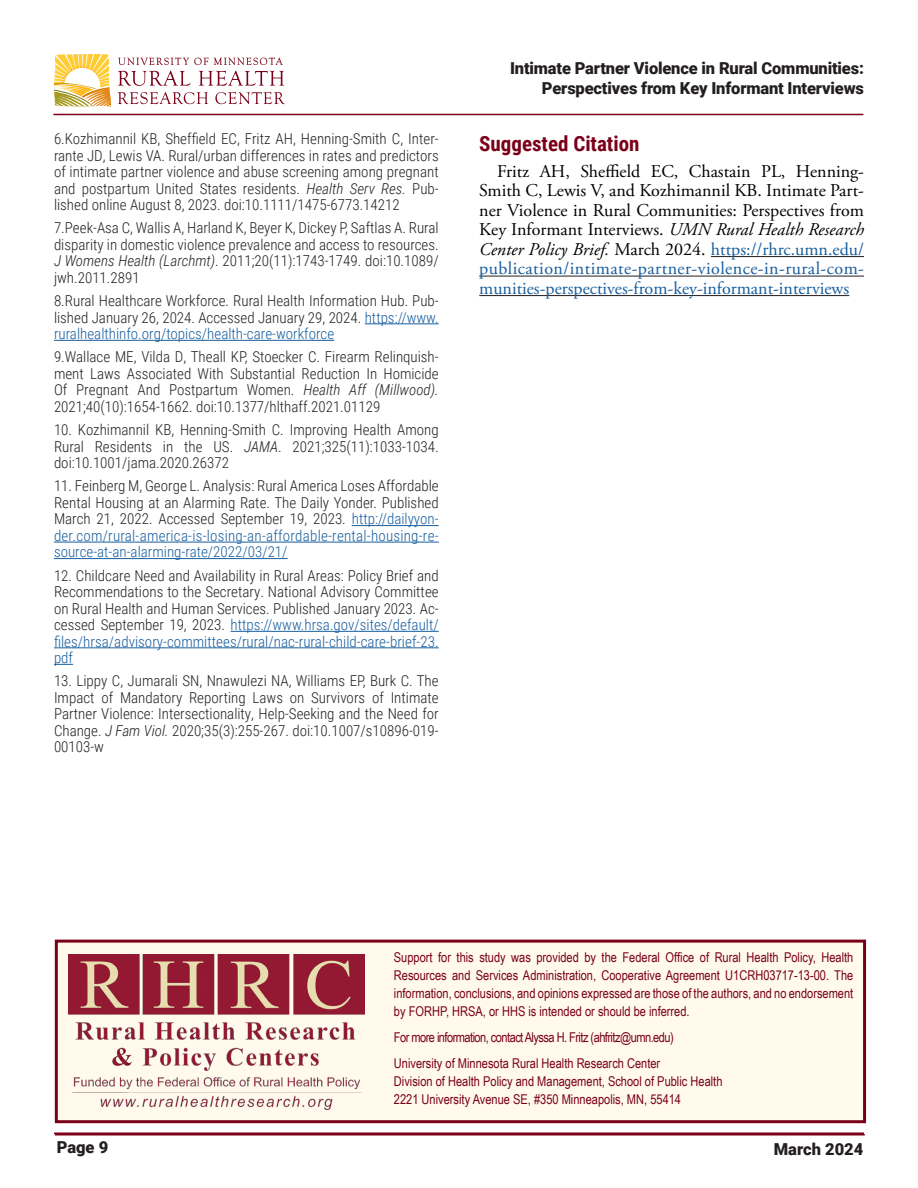
<style>
.page{position:relative;width:918px;height:1188px;background:#fff}
.page>*{position:absolute;margin:0;border:0;box-sizing:border-box;transform-origin:0 0}
.Section_header{font:700 21px "Roboto Condensed";color:#7a0019}
.t1{font:18px/19.5px "Adobe Garamond Pro";color:#000;text-align:justify}
.t2{font:900 16.5px/19.5px "Roboto";letter-spacing:-.01em;color:#231f20;text-align:right}
.Section_header-2{font:300 15px/16.5px "Roboto Condensed";color:#231f20;text-align:justify}
.t3{font:13.5px/18px "Arial Narrow";color:#7a0019;text-align:justify}
.t4{font:13.5px "Arial Narrow";letter-spacing:-.04em;color:#7a0019}
.s1{font-style:italic}
.s2{color:#175d9e}
</style>
<div class="page">
<hr style="left:365px;top:323px;width:74px;height:1px;background:#175d9e">
<hr style="left:54px;top:340px;width:280px;height:1px;background:#175d9e">
<hr style="left:352px;top:525px;width:87px;height:1px;background:#175d9e">
<hr style="left:54px;top:542px;width:385px;height:1px;background:#175d9e">
<hr style="left:54px;top:558px;width:234px;height:1px;background:#175d9e">
<hr style="left:231px;top:631px;width:208px;height:1px;background:#175d9e">
<hr style="left:54px;top:647px;width:385px;height:1px;background:#175d9e">
<svg style="left:54px;top:664px;width:19px;height:1px"></svg>
<hr style="left:711px;top:256px;width:153px;height:1px;background:#231f20">
<hr style="left:479px;top:276px;width:385px;height:1px;background:#231f20">
<hr style="left:479px;top:295px;width:370px;height:1px;background:#231f20">
<div style="left:55px;top:940px;width:811px;height:183px;background:#fffaeb;border:3px solid #7a0019"></div>
<img style="left:68px;top:954px;width:296px;height:156px">
<hr style="left:53px;top:114px;width:810px;height:1px;background:#7a0019">
<hr style="left:55px;top:1134px;width:810px;height:2px;background:#7a0019">
<svg style="left:118px;top:92px;width:90px;height:12px"></svg>
<svg style="left:215px;top:92px;width:70px;height:12px"></svg>
<svg style="left:118px;top:58px;width:166px;height:28px"></svg>
<svg style="left:54px;top:54px;width:57px;height:53px"></svg>
<hr style="left:54px;top:1132px;width:810px;height:2px;background:#7a0019">
<p class="Section_header-2" style="left:54px;top:130px;width:386px">6.Kozhimannil KB, Sheffield EC, Fritz AH, Henning-Smith C, Inter&shy;rante JD, Lewis VA. Rural/urban differences in rates and predictors of intimate partner violence and abuse screening among pregnant and postpartum United States residents. <span class="s1">Health Serv Res.</span> Pub&shy;lished online August 8, 2023. doi:10.1111/1475-6773.14212</p>
<p class="Section_header-2" style="left:54px;top:219px;width:386px">7.Peek-Asa C, Wallis A, Harland K, Beyer K, Dickey P, Saftlas A. Rural disparity in domestic violence prevalence and access to resources.<br><span class="s1">J Womens Health (Larchmt)</span>. 2011;20(11):1743-1749. doi:10.1089/ jwh.2011.2891</p>
<p class="Section_header-2" style="left:54px;top:292px;width:386px">8.Rural Healthcare Workforce. Rural Health Information Hub. Pub&shy;lished January 26, 2024. Accessed January 29, 2024. <span class="s2">https://www. ruralhealthinfo.org/topics/health-care-workforce</span></p>
<p class="Section_header-2" style="left:54px;top:348px;width:386px">9.Wallace ME, Vilda D, Theall KP, Stoecker C. Firearm Relinquish&shy;ment Laws Associated With Substantial Reduction In Homicide Of Pregnant And Postpartum Women. <span class="s1">Health Aff (Millwood).<br></span>2021;40(10):1654-1662. doi:10.1377/hlthaff.2021.01129</p>
<p class="Section_header-2" style="left:54px;top:421px;width:386px">10. Kozhimannil KB, Henning-Smith C. Improving Health Among Rural Residents in the US. <span class="s1">JAMA</span>. 2021;325(11):1033-1034. doi:10.1001/jama.2020.26372</p>
<p class="Section_header-2" style="left:54px;top:477px;width:386px">11. Feinberg M, George L. Analysis: Rural America Loses Affordable Rental Housing at an Alarming Rate. The Daily Yonder. Published March 21, 2022. Accessed September 19, 2023. <span class="s2">http://dailyyon&shy;der.com/rural-america-is-losing-an-affordable-rental-housing-re&shy;source-at-an-alarming-rate/2022/03/21/</span></p>
<p class="Section_header-2" style="left:54px;top:567px;width:386px">12. Childcare Need and Availability in Rural Areas: Policy Brief and Recommendations to the Secretary. National Advisory Committee on Rural Health and Human Services. Published January 2023. Ac&shy;cessed September 19, 2023. <span class="s2">https://www.hrsa.gov/sites/default/ files/hrsa/advisory-committees/rural/nac-rural-child-care-brief-23. pdf</span></p>
<p class="Section_header-2" style="left:54px;top:672px;width:386px">13. Lippy C, Jumarali SN, Nnawulezi NA, Williams EP, Burk C. The Impact of Mandatory Reporting Laws on Survivors of Intimate Partner Violence: Intersectionality, Help-Seeking and the Need for Change. <span class="s1">J Fam Viol.</span> 2020;35(3):255-267. doi:10.1007/s10896-019- 00103-w</p>
<p class="t2" style="left:510px;top:58px;width:355px">Intimate Partner Violence in Rural Communities:<br>Perspectives from Key Informant Interviews</p>
<p class="Section_header" style="left:479px;top:128px;width:162px">Suggested Citation</p>
<p class="t1" style="left:479px;top:162px;width:386px;text-indent:18px">Fritz AH, Sheffield EC, Chastain PL, Henning-Smith C, Lewis V, and Kozhimannil KB. Intimate Part&shy;ner Violence in Rural Communities: Perspectives from Key Informant Interviews. <span class="s1">UMN Rural Health Research Center Policy Brief.</span> March 2024. <span class="s2">https://rhrc.umn.edu/ publication/intimate-partner-violence-in-rural-com&shy;munities-perspectives-from-key-informant-interviews</span></p>
<p class="t3" style="left:394px;top:948px;width:461px">Support for this study was provided by the Federal Office of Rural Health Policy, Health Resources and Services Administration, Cooperative Agreement U1CRH03717-13-00. The information, conclusions, and opinions expressed are those of the authors, and no endorsement by FORHP, HRSA, or HHS is intended or should be inferred.</p>
<p class="t4" style="left:394px;top:1028px;width:281px">For more information, contact Alyssa H. Fritz (ahfritz@umn.edu)</p>
<p class="t3" style="left:394px;top:1054px;width:330px;text-align:left">University of Minnesota Rural Health Research Center<br>Division of Health Policy and Management, School of Public Health<br>2221 University Avenue SE, #350 Minneapolis, MN, 55414</p>
<p class="t2" style="left:57px;top:1137px;width:53px">Page 9</p>
<p class="t2" style="left:774px;top:1138px;width:91px">March 2024</p>
</div>
